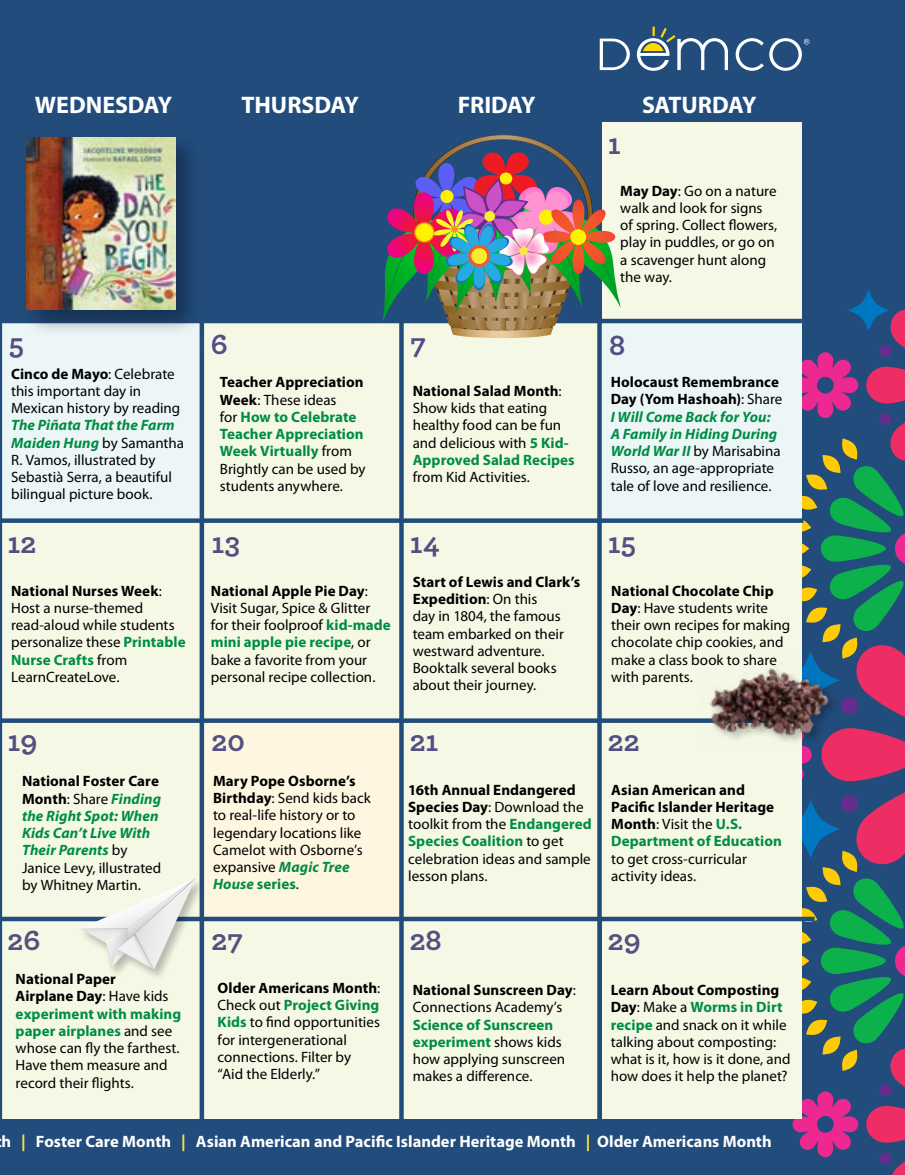
<style>
.page{position:relative;width:905px;height:1175px;background:#fff}
.page>*{position:absolute;margin:0;border:0;box-sizing:border-box;transform-origin:0 0}
.t1{font:700 30px "Archer Pro";color:#544f82}
.t2{font:700 24px "Myriad Pro";letter-spacing:-.005em;color:#fff}
.t3{font:700 16.5px "Myriad Pro";color:#fff}
.t4{font:15px/17.2px "Myriad Pro";color:#000}
.t5{font:italic 700 15px/17.4px "Myriad Pro";letter-spacing:.005em;color:#008c44}
.t6{font:700 15px/17.2px "Myriad Pro";letter-spacing:.005em;color:#000}
.s1{font-weight:700}
.s2{font-weight:700;font-style:italic;color:#008c44}
.s3{font-weight:700;color:#008c44}
.s4{font-style:normal;color:#000}
.s5{font-weight:400;font-style:normal;color:#000}
.s6{font-weight:400}
.s7{color:#008c44}
.s8{color:#ffe942}
</style>
<div class="page">
<div style="left:0;top:0;width:904px;height:1174px;background:#224c7c"></div>
<svg style="left:739px;top:289px;width:165px;height:885px"></svg>
<svg style="left:599px;top:39px;width:31px;height:31px"></svg>
<svg style="left:735px;top:38px;width:28px;height:33px"></svg>
<svg style="left:769px;top:38px;width:40px;height:33px"></svg>
<svg style="left:637px;top:27px;width:91px;height:44px"></svg>
<div style="left:0;top:322px;width:200px;height:199px;background:#edf6f7"></div>
<div style="left:0;top:521px;width:200px;height:199px;background:#f4f8e4"></div>
<div style="left:0;top:720px;width:200px;height:200px;background:#f4f8e4"></div>
<div style="left:0;top:919px;width:200px;height:199px;background:#f4f8e4"></div>
<div style="left:202px;top:322px;width:200px;height:199px;background:#f4f8e4"></div>
<div style="left:202px;top:521px;width:200px;height:199px;background:#f4f8e4"></div>
<div style="left:202px;top:720px;width:200px;height:200px;background:#fff6e2"></div>
<div style="left:202px;top:919px;width:200px;height:199px;background:#f4f8e4"></div>
<div style="left:402px;top:322px;width:199px;height:199px;background:#f4f8e4"></div>
<div style="left:601px;top:919px;width:200px;height:199px;background:#f4f8e4"></div>
<div style="left:402px;top:521px;width:199px;height:199px;background:#f4f8e4"></div>
<div style="left:402px;top:720px;width:199px;height:200px;background:#f4f8e4"></div>
<div style="left:400px;top:919px;width:200px;height:199px;background:#f4f8e4"></div>
<div style="left:601px;top:123px;width:200px;height:199px;background:#f4f8e4"></div>
<div style="left:601px;top:322px;width:200px;height:199px;background:#edf6f7"></div>
<div style="left:601px;top:521px;width:200px;height:199px;background:#f4f8e4"></div>
<div style="left:601px;top:720px;width:200px;height:200px;background:#f4f8e4"></div>
<hr style="left:0;top:123px;width:2px;height:996px;background:#224c7c">
<div style="left:199px;top:322px;width:5px;height:798px;background:#224c7c"></div>
<div style="left:399px;top:319px;width:5px;height:801px;background:#224c7c"></div>
<svg style="left:597px;top:338px;width:4px;height:780px;background:#2f5782"></svg>
<hr style="left:0;top:319px;width:801px;height:4px;background:#224c7c">
<div style="left:0;top:518px;width:803px;height:5px;background:#224c7c"></div>
<div style="left:0;top:718px;width:803px;height:5px;background:#224c7c"></div>
<div style="left:0;top:916px;width:814px;height:5px;background:#224c7c"></div>
<div style="left:200px;top:326px;width:36px;height:37px;background:#fff;opacity:.75"></div>
<div style="left:20px;top:130px;width:183px;height:207px;background:#000;opacity:.35"></div>
<img style="left:27px;top:137px;width:148px;height:173px">
<div style="left:78px;top:877px;width:128px;height:104px;background:#000;opacity:.25"></div>
<svg style="left:80px;top:878px;width:115px;height:92px"></svg>
<img style="left:701px;top:649px;width:139px;height:101px">
<svg style="left:362px;top:130px;width:265px;height:208px"></svg>
<svg style="left:468px;top:245px;width:22px;height:22px"></svg>
<div style="left:471px;top:248px;width:16px;height:16px;background:#f9ed32;border-radius:50%"></div>
<h2 class="t2" style="left:35px;top:89px;width:139px">WEDNESDAY</h2>
<h2 class="t2" style="left:241px;top:89px;width:119px">THURSDAY</h2>
<h2 class="t2" style="left:458px;top:89px;width:79px">FRIDAY</h2>
<h2 class="t2" style="left:642px;top:89px;width:116px">SATURDAY</h2>
<h1 class="t1" style="left:608px;top:120px;width:15px">1</h1>
<h1 class="t1" style="left:9px;top:320px;width:17px">5</h1>
<p class="t4" style="left:11px;top:364px;width:171px"><span class="s1">Cinco de Mayo</span>: Celebrate this important day in<br>Mexican history by reading</p>
<p class="t4" style="left:11px;top:416px;width:174px"><span class="s2">The Piñata That the Farm<br>Maiden Hung</span> by Samantha<br>R. Vamos, illustrated by<br>Sebastià Serra, a beautiful bilingual picture book.</p>
<h1 class="t1" style="left:211px;top:320px;width:18px">6</h1>
<p class="t4" style="left:220px;top:373px;width:147px"><span class="s1">Teacher Appreciation<br>Week</span>: These ideas<br>for <span class="s3">How to Celebrate<br>Teacher Appreciation<br>Week Virtually</span> from<br>Brightly can be used by students anywhere.</p>
<p class="t4" style="left:620px;top:182px;width:158px"><span class="s1">May Day</span>: Go on a nature walk and look for signs of spring. Collect flowers, play in puddles, or go on a scavenger hunt along the way.</p>
<h1 class="t1" style="left:410px;top:320px;width:17px">7</h1>
<h1 class="t1" style="left:609px;top:321px;width:18px">8</h1>
<p class="t4" style="left:413px;top:382px;width:163px"><span class="s1">National Salad Month</span>:<br>Show kids that eating healthy food can be fun and delicious with <span class="s3">5 Kid-<br>Approved Salad Recipes</span></p>
<p class="t4" style="left:413px;top:468px;width:119px">from Kid Activities.</p>
<p class="t4" style="left:610px;top:373px;width:173px"><span class="s1">Holocaust Remembrance<br>Day (Yom Hashoah)</span>: Share<br><span class="s2">I Will Come Back for You:<br>A Family in Hiding During<br>World War II</span> by Marisabina<br>Russo, an age-appropriate tale of love and resilience.</p>
<h1 class="t1" style="left:7px;top:519px;width:31px">12</h1>
<h1 class="t1" style="left:211px;top:519px;width:30px">13</h1>
<h1 class="t1" style="left:409px;top:519px;width:32px">14</h1>
<h1 class="t1" style="left:607px;top:519px;width:30px">15</h1>
<p class="t4" style="left:11px;top:581px;width:176px"><span class="s1">National Nurses Week</span>:<br>Host a nurse-themed read-aloud while students personalize these <span class="s3">Printable<br>Nurse Crafts</span> from<br>LearnCreateLove.</p>
<h1 class="t1" style="left:7px;top:717px;width:32px">19</h1>
<p class="t5" style="left:22px;top:771px;width:141px"><span class="s4">National Foster Care<br>Month</span><span class="s5">: Share</span> Finding the Right Spot: When<br>Kids Can’t Live With<br>Their Parents <span class="s5">by<br>Janice Levy, illustrated by Whitney Martin.</span></p>
<h1 class="t1" style="left:7px;top:916px;width:34px">26</h1>
<p class="t4" style="left:16px;top:970px;width:167px"><span class="s1">National Paper<br>Airplane Day</span>: Have kids <span class="s3">experiment with making paper airplanes</span> and see whose can fly the farthest.<br>Have them measure and record their flights.</p>
<p class="t4" style="left:211px;top:581px;width:181px"><span class="s1">National Apple Pie Day</span>:<br>Visit Sugar, Spice &amp; Glitter for their foolproof <span class="s3">kid-made mini apple pie recipe</span>, or bake a favorite from your personal recipe collection.</p>
<h1 class="t1" style="left:211px;top:717px;width:35px">20</h1>
<p class="t4" style="left:213px;top:772px;width:159px"><span class="s1">Mary Pope Osborne’s<br>Birthday</span>: Send kids back to real-life history or to legendary locations like<br>Camelot with Osborne’s expansive <span class="s2">Magic Tree<br>House</span> <span class="s3">series</span>.</p>
<h1 class="t1" style="left:211px;top:916px;width:33px">27</h1>
<p class="t4" style="left:217px;top:978px;width:164px"><span class="s1">Older Americans Month</span>:<br>Check out <span class="s3">Project Giving<br>Kids</span> to find opportunities for intergenerational connections. Filter by “Aid the Elderly.”</p>
<p class="t4" style="left:413px;top:573px;width:169px"><span class="s1">Start of Lewis and Clark’s<br>Expedition</span>: On this<br>day in 1804, the famous team embarked on their westward adventure.<br>Booktalk several books about their journey.</p>
<p class="t4" style="left:611px;top:581px;width:180px"><span class="s1">National Chocolate Chip<br>Day</span>: Have students write their own recipes for making chocolate chip cookies, and make a class book to share with parents.</p>
<h1 class="t1" style="left:409px;top:717px;width:31px">21</h1>
<h1 class="t1" style="left:607px;top:717px;width:33px">22</h1>
<p class="t4" style="left:408px;top:780px;width:185px"><span class="s1">16th Annual Endangered<br>Species Day</span>: Download the toolkit from the <span class="s3">Endangered<br>Species Coalition</span> to get celebration ideas and sample lesson plans.</p>
<p class="t6" style="left:611px;top:780px;width:172px">Asian American and<br>Pacific Islander Heritage<br>Month<span class="s6">: Visit the</span> <span class="s7">U.S.<br>Department of Education</span></p>
<p class="t4" style="left:611px;top:849px;width:137px">to get cross-curricular activity ideas.</p>
<h1 class="t1" style="left:409px;top:916px;width:34px">28</h1>
<p class="t4" style="left:413px;top:981px;width:164px"><span class="s1">National Sunscreen Day</span>:<br>Connections Academy’s</p>
<p class="t4" style="left:413px;top:1015px;width:154px"><span class="s3">Science of Sunscreen experiment</span> shows kids how applying sunscreen makes a difference.</p>
<h1 class="t1" style="left:607px;top:916px;width:34px">29</h1>
<p class="t4" style="left:610px;top:981px;width:181px"><span class="s1">Learn About Composting<br>Day</span>: Make a <span class="s3">Worms in Dirt recipe</span> and snack on it while talking about composting: what is it, how is it done, and how does it help the planet?</p>
<p class="t3" style="left:2px;top:1130px;width:771px">h <span class="s8">|</span> Foster Care Month <span class="s8">|</span> Asian American and Pacific Islander Heritage Month <span class="s8">|</span> Older Americans Month</p>
</div>
